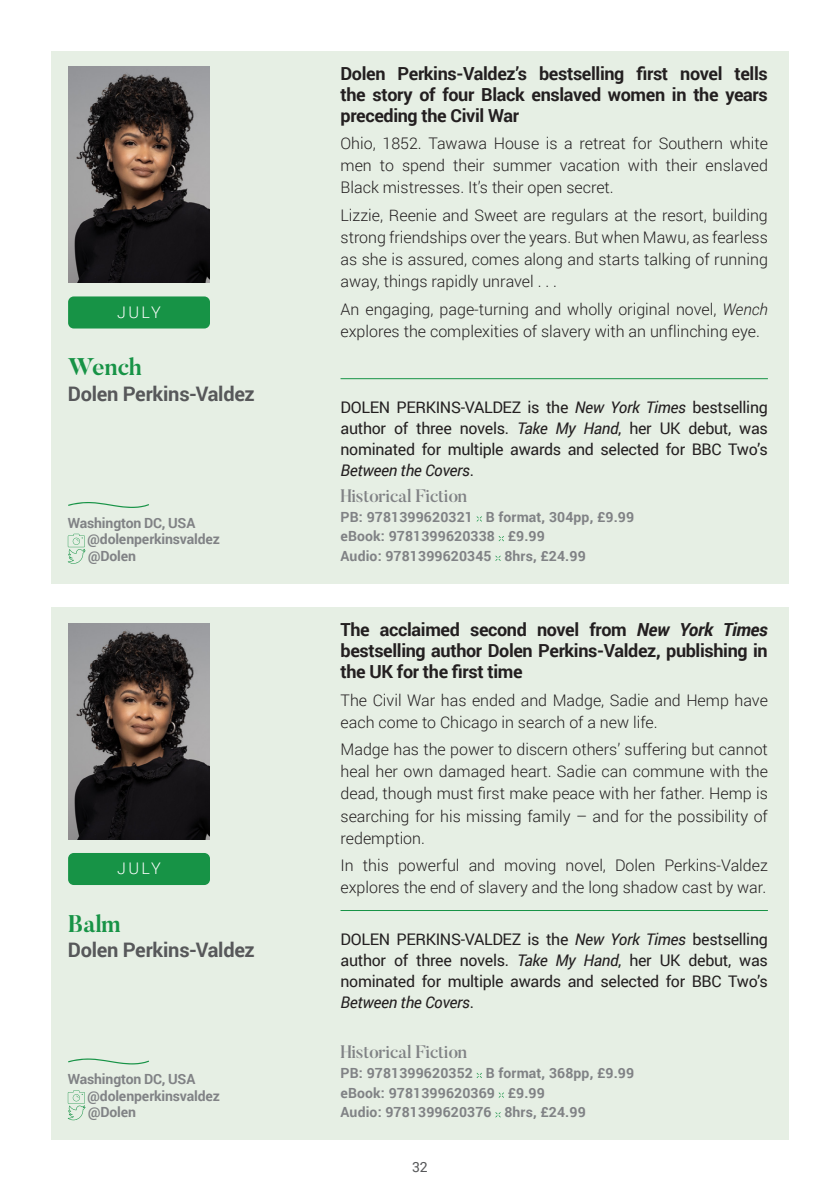
<style>
.page{position:relative;width:840px;height:1191px;background:#fff}
.page>*{position:absolute;margin:0;border:0;box-sizing:border-box;transform-origin:0 0}
.Book_title{font:700 24px "Butler";letter-spacing:-.01em;color:#179346}
.Author{font:700 20px "Roboto";letter-spacing:-.015em;color:#57585a}
.Keynote{font:700 18px/21px "Roboto";letter-spacing:-.02em;color:#231f20;text-align:justify}
.t1{font:500 18px "Butler";letter-spacing:-.02em;color:#808285}
.Description{font:300 16px/22px "Roboto";color:#231f20}
.Author_bio{font:16px/21px "Roboto";letter-spacing:-.02em;color:#231f20;text-align:justify}
.t2{font:300 16px "Roboto";letter-spacing:.155em;color:#fff}
.Small_print{font:700 14px "Roboto";letter-spacing:.01em;color:#808285}
.Author_location{font:700 14px "Roboto";letter-spacing:-.01em;color:#808285}
.t3{font:14px "Roboto";color:#57585a}
.s1{font-style:italic}
</style>
<div class="page">
<div style="left:51px;top:607px;width:737px;height:533px;background:#e6efe4"></div>
<div style="left:68px;top:853px;width:142px;height:32px;background:#179346;border-radius:6px"></div>
<img style="left:68px;top:623px;width:142px;height:216px">
<svg style="left:68px;top:1058px;width:81px;height:6px"></svg>
<hr style="left:340px;top:910px;width:427px;height:1px;background:#179346">
<svg style="left:476px;top:1073px;width:5px;height:5px"></svg>
<svg style="left:498px;top:1092px;width:5px;height:5px"></svg>
<svg style="left:495px;top:1112px;width:5px;height:5px"></svg>
<svg style="left:68px;top:1090px;width:17px;height:30px"></svg>
<div style="left:51px;top:51px;width:737px;height:532px;background:#e6efe4"></div>
<img style="left:68px;top:67px;width:142px;height:216px">
<div style="left:68px;top:296px;width:142px;height:32px;background:#179346;border-radius:6px"></div>
<svg style="left:68px;top:502px;width:81px;height:6px"></svg>
<hr style="left:340px;top:378px;width:427px;height:1px;background:#179346">
<svg style="left:476px;top:516px;width:5px;height:5px"></svg>
<svg style="left:498px;top:536px;width:5px;height:5px"></svg>
<svg style="left:495px;top:555px;width:5px;height:6px"></svg>
<svg style="left:68px;top:534px;width:17px;height:30px"></svg>
<p class="t2" style="left:117px;top:301px;width:45px">JULY</p>
<p class="Book_title" style="left:68px;top:351px;width:75px">Wench</p>
<p class="Author" style="left:68px;top:380px;width:188px">Dolen Perkins-Valdez</p>
<p class="Author_location" style="left:68px;top:513px;width:129px">Washington DC, USA</p>
<p class="Author_location" style="left:87px;top:529px;width:134px">@dolenperkinsvaldez</p>
<p class="Author_location" style="left:88px;top:546px;width:49px">@Dolen</p>
<p class="t2" style="left:117px;top:857px;width:45px">JULY</p>
<p class="Book_title" style="left:68px;top:908px;width:54px">Balm</p>
<p class="Author" style="left:68px;top:936px;width:188px">Dolen Perkins-Valdez</p>
<p class="Author_location" style="left:68px;top:1069px;width:129px">Washington DC, USA</p>
<p class="Author_location" style="left:87px;top:1086px;width:134px">@dolenperkinsvaldez</p>
<p class="Author_location" style="left:88px;top:1102px;width:49px">@Dolen</p>
<p class="Keynote" style="left:340px;top:62px;width:428px">Dolen Perkins-Valdez’s bestselling first novel tells the story of four Black enslaved women in the years preceding the Civil War</p>
<p class="Description" style="left:340px;top:132px;width:428px;text-align:justify">Ohio, 1852. Tawawa House is a retreat for Southern white men to spend their summer vacation with their enslaved Black mistresses. It’s their open secret.</p>
<p class="Description" style="left:340px;top:204px;width:428px;text-align:justify">Lizzie, Reenie and Sweet are regulars at the resort, building strong friendships over the years. But when Mawu, as fearless as she is assured, comes along and starts talking of running away, things rapidly unravel . . .</p>
<p class="Description" style="left:340px;top:297px;width:428px">An engaging, page-turning and wholly original novel, <span class="s1">Wench </span>explores the complexities of slavery with an unflinching eye.</p>
<p class="Author_bio" style="left:340px;top:396px;width:428px">DOLEN PERKINS-VALDEZ is the <span class="s1">New York Times</span> bestselling author of three novels. <span class="s1">Take My Hand</span>, her UK debut, was nominated for multiple awards and selected for BBC Two’s <span class="s1">Between the Covers</span>.</p>
<p class="t1" style="left:340px;top:484px;width:128px">Historical Fiction</p>
<p class="Small_print" style="left:340px;top:506px;width:295px">PB: 9781399620321 B format, 304pp, £9.99</p>
<p class="Small_print" style="left:340px;top:526px;width:206px">eBook: 9781399620338 £9.99</p>
<p class="Small_print" style="left:340px;top:546px;width:246px">Audio: 9781399620345 8hrs, £24.99</p>
<p class="Keynote" style="left:340px;top:618px;width:428px">The acclaimed second novel from <span class="s1">New York Times </span>bestselling author Dolen Perkins-Valdez, publishing in the UK for the first time</p>
<p class="Description" style="left:340px;top:688px;width:428px">The Civil War has ended and Madge, Sadie and Hemp have each come to Chicago in search of a new life.</p>
<p class="Description" style="left:340px;top:738px;width:428px;text-align:justify">Madge has the power to discern others’ suffering but cannot heal her own damaged heart. Sadie can commune with the dead, though must first make peace with her father. Hemp is searching for his missing family – and for the possibility of redemption.</p>
<p class="Description" style="left:340px;top:854px;width:428px">In this powerful and moving novel, Dolen Perkins-Valdez explores the end of slavery and the long shadow cast by war.</p>
<p class="Author_bio" style="left:340px;top:928px;width:428px">DOLEN PERKINS-VALDEZ is the <span class="s1">New York Times</span> bestselling author of three novels. <span class="s1">Take My Hand</span>, her UK debut, was nominated for multiple awards and selected for BBC Two’s <span class="s1">Between the Covers</span>.</p>
<p class="t1" style="left:340px;top:1040px;width:128px">Historical Fiction</p>
<p class="Small_print" style="left:340px;top:1063px;width:295px">PB: 9781399620352 B format, 368pp, £9.99</p>
<p class="Small_print" style="left:340px;top:1082px;width:206px">eBook: 9781399620369 £9.99</p>
<p class="Small_print" style="left:340px;top:1102px;width:246px">Audio: 9781399620376 8hrs, £24.99</p>
<p class="t3" style="left:412px;top:1156px;width:17px">32</p>
</div>
